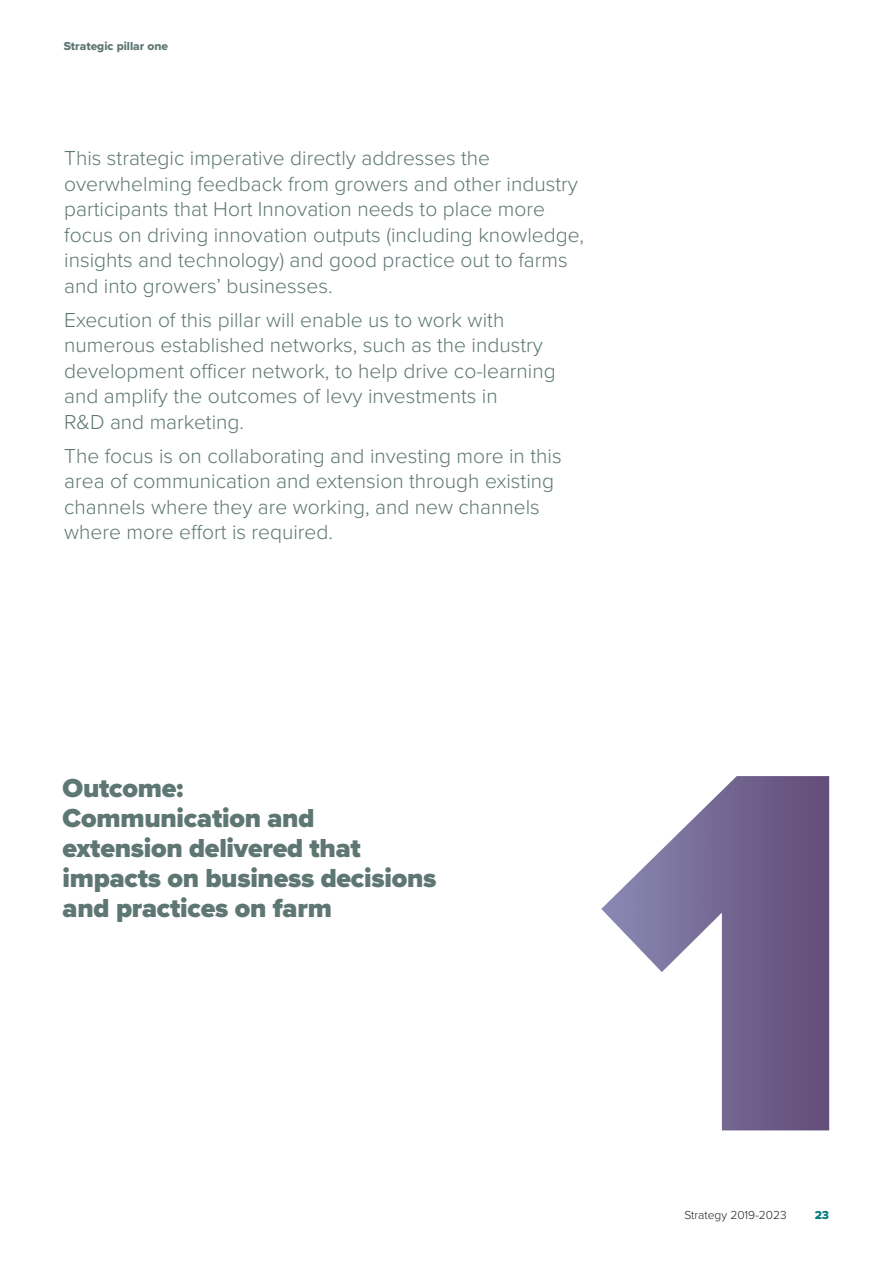
<style>
.page{position:relative;width:893px;height:1263px;background:#fff}
.page>*{position:absolute;margin:0;border:0;box-sizing:border-box;transform-origin:0 0}
.t1{font:900 27px/30px "Proxima Nova";letter-spacing:-.01em;color:#5e7773}
.t2{font:300 21px/25.5px "Proxima Nova";color:#5e7773}
.t3{font:12px "Proxima Nova Extrabld";color:#5e7773}
.t4{font:300 12px "Proxima Nova";color:#231f20}
.t5{font:12px "Proxima Nova Extrabld";color:#007a7c}
</style>
<div class="page">
<img style="left:601px;top:776px;width:228px;height:354px">
<p class="t3" style="left:64px;top:37px;width:106px">Strategic pillar one</p>
<p class="t2" style="left:64px;top:145px;width:521px">This strategic imperative directly addresses the overwhelming feedback from growers and other industry participants that Hort Innovation needs to place more focus on driving innovation outputs (including knowledge, insights and technology) and good practice out to farms and into growers’ businesses.</p>
<p class="t2" style="left:64px;top:306px;width:493px">Execution of this pillar will enable us to work with numerous established networks, such as the industry development officer network, to help drive co-learning and amplify the outcomes of levy investments in<br>R&amp;D and marketing.</p>
<p class="t2" style="left:64px;top:442px;width:499px">The focus is on collaborating and investing more in this area of communication and extension through existing channels where they are working, and new channels where more effort is required.</p>
<p class="t1" style="left:63px;top:773px;width:375px">Outcome:<br>Communication and extension delivered that impacts on business decisions and practices on farm</p>
<p class="t4" style="left:684px;top:1206px;width:104px">Strategy 2019-2023</p>
<p class="t5" style="left:815px;top:1206px;width:16px">23</p>
</div>
